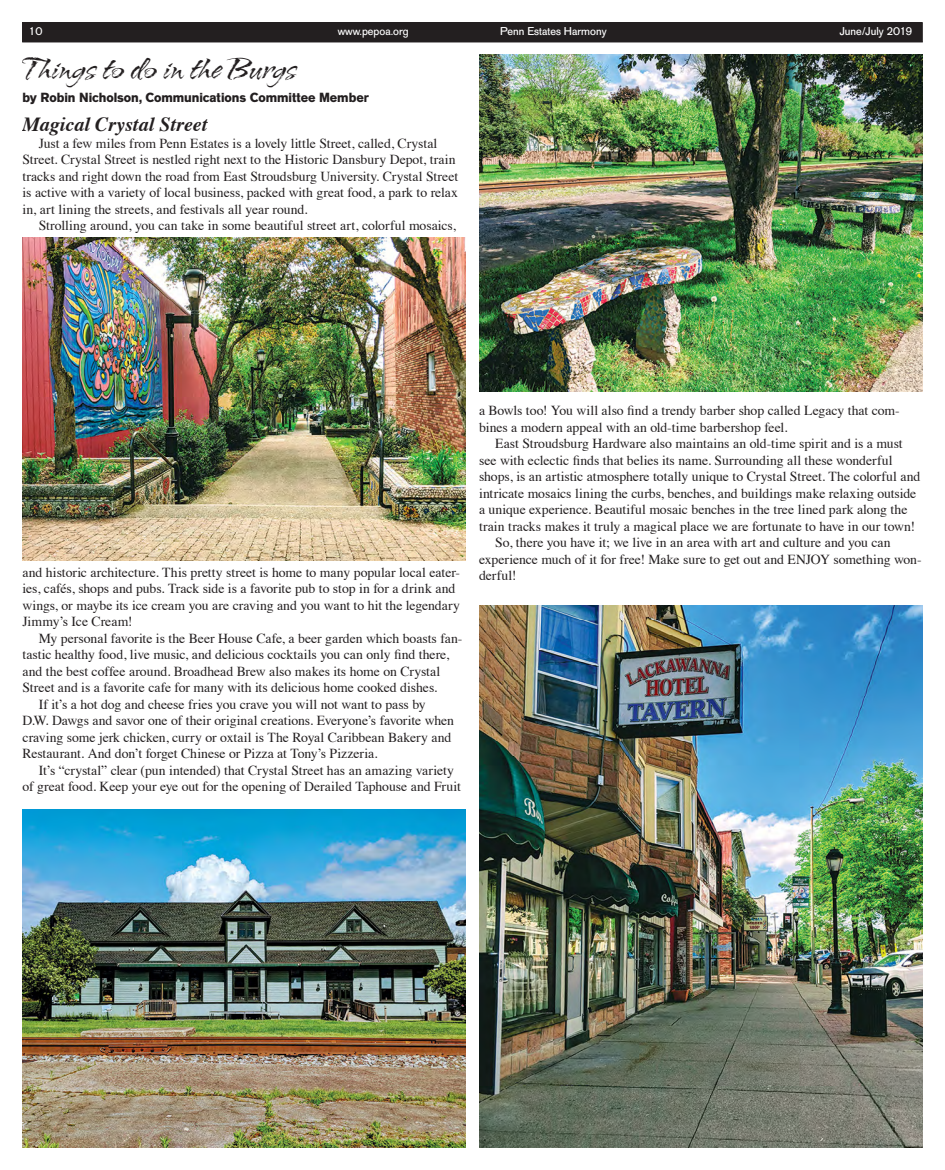
<style>
.page{position:relative;width:945px;height:1170px;background:#fff}
.page>*{position:absolute;margin:0;border:0;box-sizing:border-box;transform-origin:0 0}
.t1{font:35px "Arid ITC";letter-spacing:-.005em;color:#231f20}
.t2{font:italic 700 20px "Times";color:#231f20}
.t3{font:13.75px/16.5px "Times";letter-spacing:-.005em;color:#231f20}
.t4{font:700 13.12px "AG Old Face";letter-spacing:-.005em;color:#231f20}
.t5{font:11.25px "AG Old Face";color:#fff}
</style>
<div class="page">
<div style="left:23px;top:23px;width:899px;height:19px;background:#231f20"></div>
<div style="left:22px;top:22px;width:900px;height:20px;border:1px solid #231f20"></div>
<img style="left:479px;top:54px;width:443px;height:338px">
<img style="left:22px;top:810px;width:444px;height:337px">
<img style="left:479px;top:606px;width:443px;height:542px">
<img style="left:22px;top:237px;width:444px;height:323px">
<p class="t5" style="left:29px;top:25px;width:16px">10</p>
<p class="t5" style="left:338px;top:25px;width:73px">www.pepoa.org</p>
<p class="t5" style="left:500px;top:25px;width:108px">Penn Estates Harmony</p>
<p class="t5" style="left:840px;top:25px;width:74px">June/July 2019</p>
<h1 class="t1" style="left:22px;top:50px;width:276px">Things to do in the Burgs</h1>
<p class="t4" style="left:22px;top:89px;width:348px">by Robin Nicholson, Communications Committee Member</p>
<h2 class="t2" style="left:22px;top:106px;width:186px">Magical Crystal Street</h2>
<p class="t3" style="left:22px;top:134px;width:437px;text-indent:16px">Just a few miles from Penn Estates is a lovely little Street, called, Crystal Street. Crystal Street is nestled right next to the Historic Dansbury Depot, train tracks and right down the road from East Stroudsburg University. Crystal Street is active with a variety of local business, packed with great food, a park to relax in, art lining the streets, and festivals all year round.</p>
<p class="t3" style="left:39px;top:216px;width:419px">Strolling around, you can take in some beautiful street art, colorful mosaics,</p>
<p class="t3" style="left:22px;top:563px;width:439px">and historic architecture. This pretty street is home to many popular local eater&shy;ies, cafés, shops and pubs. Track side is a favorite pub to stop in for a drink and wings, or maybe its ice cream you are craving and you want to hit the legendary Jimmy’s Ice Cream!</p>
<p class="t3" style="left:39px;top:629px;width:425px">My personal favorite is the Beer House Cafe, a beer garden which boasts fan-</p>
<p class="t3" style="left:22px;top:645px;width:428px">tastic healthy food, live music, and delicious cocktails you can only find there,</p>
<p class="t3" style="left:22px;top:662px;width:419px">and the best coffee around. Broadhead Brew also makes its home on Crystal</p>
<p class="t3" style="left:22px;top:678px;width:416px">Street and is a favorite cafe for many with its delicious home cooked dishes.</p>
<p class="t3" style="left:39px;top:695px;width:389px">If it’s a hot dog and cheese fries you crave you will not want to pass by</p>
<p class="t3" style="left:22px;top:711px;width:433px">D.W. Dawgs and savor one of their original creations. Everyone’s favorite when</p>
<p class="t3" style="left:22px;top:728px;width:430px">craving some jerk chicken, curry or oxtail is The Royal Caribbean Bakery and</p>
<p class="t3" style="left:22px;top:744px;width:357px">Restaurant. And don’t forget Chinese or Pizza at Tony’s Pizzeria.</p>
<p class="t3" style="left:39px;top:761px;width:417px">It’s “crystal” clear (pun intended) that Crystal Street has an amazing variety</p>
<p class="t3" style="left:22px;top:777px;width:440px">of great food. Keep your eye out for the opening of Derailed Taphouse and Fruit</p>
<p class="t3" style="left:479px;top:401px;width:422px">a Bowls too! You will also find a trendy barber shop called Legacy that com&shy;bines a modern appeal with an old-time barbershop feel.</p>
<p class="t3" style="left:495px;top:434px;width:409px">East Stroudsburg Hardware also maintains an old-time spirit and is a must</p>
<p class="t3" style="left:479px;top:450px;width:415px">see with eclectic finds that belies its name. Surrounding all these wonderful</p>
<p class="t3" style="left:479px;top:467px;width:443px">shops, is an artistic atmosphere totally unique to Crystal Street. The colorful and</p>
<p class="t3" style="left:479px;top:483px;width:439px">intricate mosaics lining the curbs, benches, and buildings make relaxing outside</p>
<p class="t3" style="left:479px;top:500px;width:430px">a unique experience. Beautiful mosaic benches in the tree lined park along the</p>
<p class="t3" style="left:479px;top:516px;width:438px">train tracks makes it truly a magical place we are fortunate to have in our town!</p>
<p class="t3" style="left:495px;top:533px;width:397px">So, there you have it; we live in an area with art and culture and you can</p>
<p class="t3" style="left:479px;top:549px;width:444px">experience much of it for free! Make sure to get out and ENJOY something won-</p>
<p class="t3" style="left:479px;top:566px;width:39px">derful!</p>
</div>
